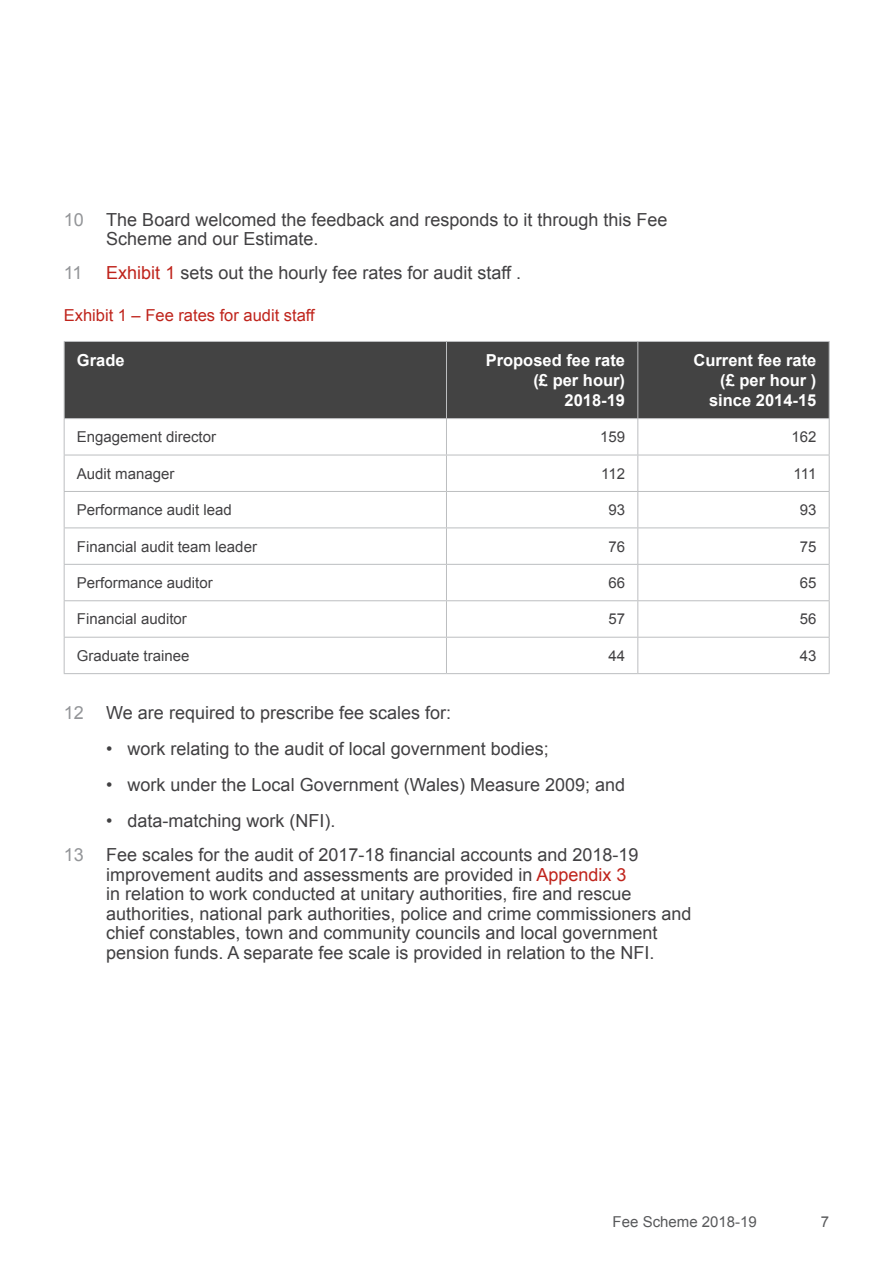
<style>
.page{position:relative;width:893px;height:1263px;background:#fff}
.page>*{position:absolute;margin:0;border:0;box-sizing:border-box;transform-origin:0 0}
.t1{font:18px/19.5px "Arial";color:#414042}
.t2{font:18px "Arial";color:#939598}
.Table_header_text{font:700 16.5px "Arial";color:#fff}
.Exhibit_heading{font:16.5px "Arial";color:#bf231b}
.Table_text{font:15px "Arial";color:#414042}
.t3{font:15px "Arial";color:#58595b}
.s1{color:#bf231b}
</style>
<div class="page">
<div style="left:65px;top:342px;width:764px;height:76px;background:#434343"></div>
<hr style="left:64px;top:419px;width:1px;height:36px;background:#bcbec0">
<hr style="left:446px;top:419px;width:1px;height:36px;background:#bcbec0">
<hr style="left:637px;top:419px;width:1px;height:36px;background:#bcbec0">
<hr style="left:829px;top:419px;width:1px;height:36px;background:#bcbec0">
<hr style="left:64px;top:455px;width:382px;height:1px;background:#bcbec0">
<hr style="left:64px;top:455px;width:1px;height:36px;background:#bcbec0">
<hr style="left:446px;top:455px;width:192px;height:1px;background:#bcbec0">
<hr style="left:446px;top:455px;width:1px;height:36px;background:#bcbec0">
<hr style="left:638px;top:455px;width:192px;height:1px;background:#bcbec0">
<hr style="left:637px;top:455px;width:1px;height:36px;background:#bcbec0">
<hr style="left:829px;top:455px;width:1px;height:36px;background:#bcbec0">
<hr style="left:64px;top:491px;width:382px;height:1px;background:#bcbec0">
<hr style="left:64px;top:492px;width:1px;height:35px;background:#bcbec0">
<hr style="left:446px;top:491px;width:192px;height:1px;background:#bcbec0">
<hr style="left:446px;top:492px;width:1px;height:35px;background:#bcbec0">
<hr style="left:638px;top:491px;width:192px;height:1px;background:#bcbec0">
<hr style="left:637px;top:492px;width:1px;height:35px;background:#bcbec0">
<hr style="left:829px;top:492px;width:1px;height:35px;background:#bcbec0">
<hr style="left:64px;top:527px;width:382px;height:1px;background:#bcbec0">
<hr style="left:64px;top:528px;width:1px;height:36px;background:#bcbec0">
<hr style="left:446px;top:527px;width:192px;height:1px;background:#bcbec0">
<hr style="left:446px;top:528px;width:1px;height:36px;background:#bcbec0">
<hr style="left:638px;top:527px;width:192px;height:1px;background:#bcbec0">
<hr style="left:637px;top:528px;width:1px;height:36px;background:#bcbec0">
<hr style="left:829px;top:528px;width:1px;height:36px;background:#bcbec0">
<hr style="left:64px;top:564px;width:382px;height:1px;background:#bcbec0">
<hr style="left:64px;top:565px;width:1px;height:35px;background:#bcbec0">
<hr style="left:446px;top:564px;width:192px;height:1px;background:#bcbec0">
<hr style="left:446px;top:565px;width:1px;height:35px;background:#bcbec0">
<hr style="left:638px;top:564px;width:192px;height:1px;background:#bcbec0">
<hr style="left:637px;top:565px;width:1px;height:35px;background:#bcbec0">
<hr style="left:829px;top:565px;width:1px;height:35px;background:#bcbec0">
<hr style="left:64px;top:600px;width:382px;height:1px;background:#bcbec0">
<hr style="left:64px;top:601px;width:1px;height:36px;background:#bcbec0">
<hr style="left:446px;top:600px;width:192px;height:1px;background:#bcbec0">
<hr style="left:446px;top:601px;width:1px;height:36px;background:#bcbec0">
<hr style="left:638px;top:600px;width:192px;height:1px;background:#bcbec0">
<hr style="left:637px;top:601px;width:1px;height:36px;background:#bcbec0">
<hr style="left:829px;top:601px;width:1px;height:36px;background:#bcbec0">
<hr style="left:64px;top:637px;width:382px;height:1px;background:#bcbec0">
<hr style="left:64px;top:638px;width:1px;height:35px;background:#bcbec0">
<hr style="left:446px;top:637px;width:192px;height:1px;background:#bcbec0">
<hr style="left:446px;top:638px;width:1px;height:35px;background:#bcbec0">
<hr style="left:638px;top:637px;width:192px;height:1px;background:#bcbec0">
<hr style="left:637px;top:638px;width:1px;height:35px;background:#bcbec0">
<hr style="left:829px;top:638px;width:1px;height:35px;background:#bcbec0">
<hr style="left:64px;top:673px;width:382px;height:1px;background:#bcbec0">
<hr style="left:446px;top:673px;width:192px;height:1px;background:#bcbec0">
<hr style="left:638px;top:673px;width:192px;height:1px;background:#bcbec0">
<hr style="left:64px;top:341px;width:382px;height:1px;background:#bcbec0">
<hr style="left:64px;top:342px;width:1px;height:76px;background:#bcbec0">
<hr style="left:446px;top:341px;width:192px;height:1px;background:#bcbec0">
<hr style="left:446px;top:342px;width:1px;height:76px;background:#bcbec0">
<hr style="left:638px;top:341px;width:192px;height:1px;background:#bcbec0">
<hr style="left:637px;top:342px;width:1px;height:76px;background:#bcbec0">
<hr style="left:829px;top:342px;width:1px;height:76px;background:#bcbec0">
<hr style="left:64px;top:418px;width:382px;height:1px;background:#bcbec0">
<hr style="left:446px;top:418px;width:192px;height:1px;background:#bcbec0">
<hr style="left:638px;top:418px;width:192px;height:1px;background:#bcbec0">
<p class="t2" style="left:64px;top:208px;width:22px">10</p>
<p class="t1" style="left:106px;top:210px;width:563px">The Board welcomed the feedback and responds to it through this Fee<br>Scheme and our Estimate.</p>
<p class="t2" style="left:64px;top:261px;width:20px">11</p>
<p class="t1" style="left:106px;top:263px;width:416px"><span class="s1">Exhibit 1</span> sets out the hourly fee rates for audit staff .</p>
<p class="Exhibit_heading" style="left:64px;top:305px;width:252px">Exhibit 1 – Fee rates for audit staff</p>
<p class="Table_header_text" style="left:77px;top:349px;width:49px">Grade</p>
<p class="Table_header_text" style="left:486px;top:349px;width:141px">Proposed fee rate</p>
<p class="Table_header_text" style="left:533px;top:369px;width:93px">(£ per hour)</p>
<p class="Table_header_text" style="left:564px;top:389px;width:62px">2018-19</p>
<p class="Table_header_text" style="left:694px;top:349px;width:124px">Current fee rate</p>
<p class="Table_header_text" style="left:720px;top:369px;width:98px">(£ per hour )</p>
<p class="Table_header_text" style="left:709px;top:389px;width:109px">since 2014-15</p>
<p class="Table_text" style="left:77px;top:427px;width:141px">Engagement director</p>
<p class="Table_text" style="left:600px;top:427px;width:27px">159</p>
<p class="Table_text" style="left:791px;top:427px;width:27px">162</p>
<p class="Table_text" style="left:77px;top:464px;width:99px">Audit manager</p>
<p class="Table_text" style="left:601px;top:464px;width:25px">112</p>
<p class="Table_text" style="left:794px;top:464px;width:24px">111</p>
<p class="Table_text" style="left:77px;top:500px;width:157px">Performance audit lead</p>
<p class="Table_text" style="left:608px;top:500px;width:18px">93</p>
<p class="Table_text" style="left:800px;top:500px;width:18px">93</p>
<p class="Table_text" style="left:77px;top:536px;width:182px">Financial audit team leader</p>
<p class="Table_text" style="left:608px;top:536px;width:18px">76</p>
<p class="Table_text" style="left:800px;top:536px;width:18px">75</p>
<p class="Table_text" style="left:77px;top:573px;width:137px">Performance auditor</p>
<p class="Table_text" style="left:608px;top:573px;width:18px">66</p>
<p class="Table_text" style="left:800px;top:573px;width:18px">65</p>
<p class="Table_text" style="left:77px;top:609px;width:112px">Financial auditor</p>
<p class="Table_text" style="left:608px;top:609px;width:18px">57</p>
<p class="Table_text" style="left:800px;top:609px;width:18px">56</p>
<p class="Table_text" style="left:77px;top:646px;width:114px">Graduate trainee</p>
<p class="Table_text" style="left:608px;top:646px;width:18px">44</p>
<p class="Table_text" style="left:800px;top:646px;width:18px">43</p>
<p class="t2" style="left:64px;top:701px;width:22px">12</p>
<p class="t1" style="left:106px;top:703px;width:346px">We are required to prescribe fee scales for:</p>
<p class="t1" style="left:106px;top:739px;width:444px">• work relating to the audit of local government bodies;</p>
<p class="t1" style="left:106px;top:775px;width:520px">• work under the Local Government (Wales) Measure 2009; and</p>
<p class="t1" style="left:106px;top:811px;width:231px">• data-matching work (NFI).</p>
<p class="t2" style="left:64px;top:843px;width:22px">13</p>
<p class="t1" style="left:106px;top:845px;width:587px">Fee scales for the audit of 2017-18 financial accounts and 2018-19 improvement audits and assessments are provided in <span class="s1">Appendix 3<br></span>in relation to work conducted at unitary authorities, fire and rescue authorities, national park authorities, police and crime commissioners and chief constables, town and community councils and local government pension funds. A separate fee scale is provided in relation to the NFI.</p>
<p class="t3" style="left:613px;top:1212px;width:146px">Fee Scheme 2018-19</p>
<p class="t3" style="left:821px;top:1212px;width:10px">7</p>
</div>
